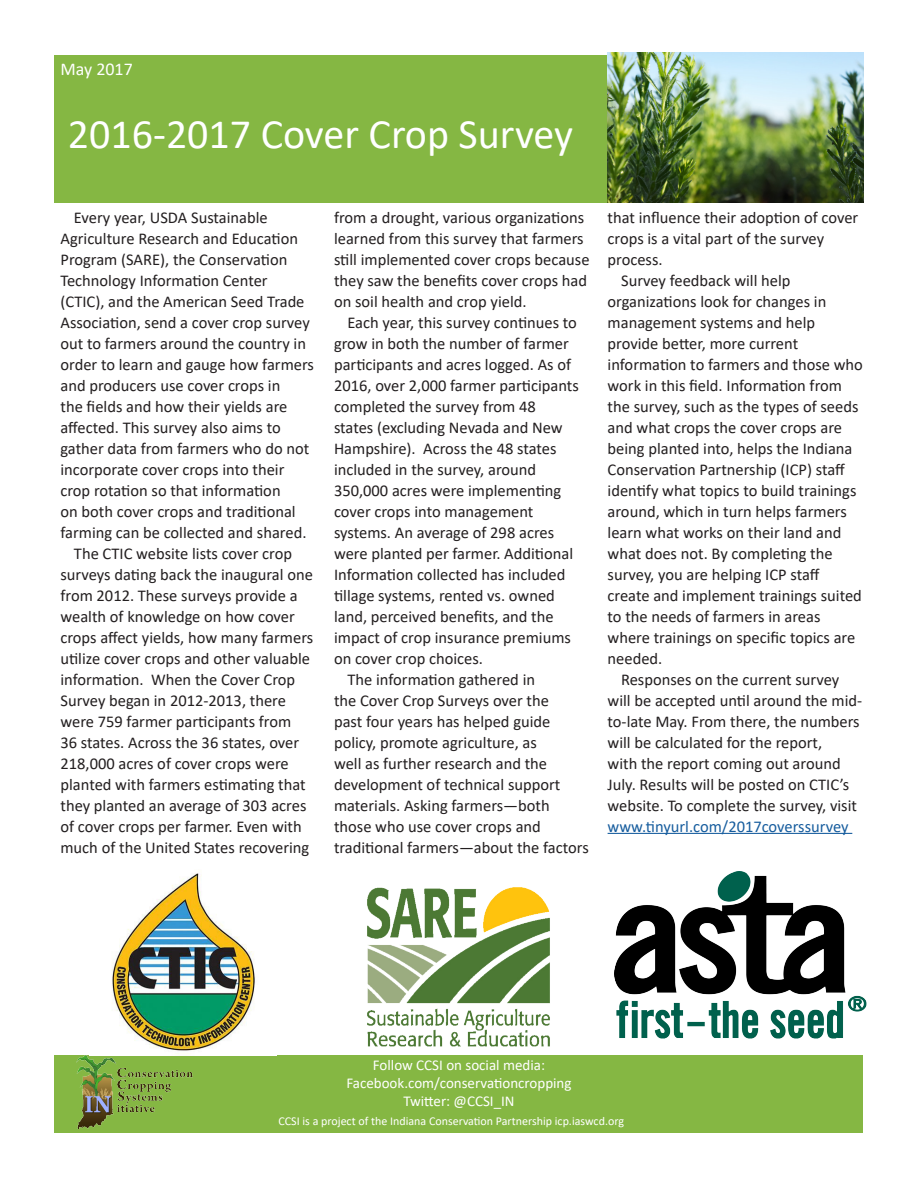
<style>
.page{position:relative;width:918px;height:1188px;background:#fff}
.page>*{position:absolute;margin:0;border:0;box-sizing:border-box;transform-origin:0 0}
.t1{font:42px "Calibri";color:#fff}
.t2{font:18px "Calibri";color:#fff}
.t3{font:16.5px/21px "Calibri";color:#231f20}
.t4{font:15px "Calibri";color:#fff}
.t5{font:12px "Calibri";color:#fff}
.s1{color:#175d9e}
</style>
<div class="page">
<div style="left:55px;top:55px;width:808px;height:148px;background:#85b743"></div>
<div style="left:55px;top:1055px;width:808px;height:78px;background:#85b743"></div>
<img style="left:77px;top:1055px;width:115px;height:73px">
<hr style="left:608px;top:833px;width:244px;height:1px;background:#175d9e">
<img style="left:608px;top:53px;width:255px;height:150px">
<img style="left:111px;top:873px;width:144px;height:181px">
<img style="left:367px;top:887px;width:183px;height:160px">
<img style="left:614px;top:871px;width:253px;height:168px">
<p class="t2" style="left:60px;top:57px;width:74px">May 2017</p>
<p class="t1" style="left:68px;top:104px;width:507px">2016-2017 Cover Crop Survey</p>
<p class="t3" style="left:60px;top:206px;width:255px;text-indent:14px">Every year, USDA Sustainable Agriculture Research and Education Program (SARE), the Conservation Technology Information Center (CTIC), and the American Seed Trade Association, send a cover crop survey out to farmers around the country in order to learn and gauge how farmers and producers use cover crops in<br>the fields and how their yields are affected. This survey also aims to gather data from farmers who do not incorporate cover crops into their crop rotation so that information<br>on both cover crops and traditional farming can be collected and shared.</p>
<p class="t3" style="left:60px;top:542px;width:254px;text-indent:14px">The CTIC website lists cover crop surveys dating back the inaugural one from 2012. These surveys provide a wealth of knowledge on how cover crops affect yields, how many farmers utilize cover crops and other valuable information. When the Cover Crop Survey began in 2012-2013, there were 759 farmer participants from<br>36 states. Across the 36 states, over 218,000 acres of cover crops were planted with farmers estimating that they planted an average of 303 acres of cover crops per farmer. Even with much of the United States recovering</p>
<p class="t3" style="left:334px;top:206px;width:257px">from a drought, various organizations learned from this survey that farmers still implemented cover crops because they saw the benefits cover crops had on soil health and crop yield.</p>
<p class="t3" style="left:334px;top:311px;width:246px;text-indent:14px">Each year, this survey continues to grow in both the number of farmer participants and acres logged. As of<br>2016, over 2,000 farmer participants completed the survey from 48 states (excluding Nevada and New<br>Hampshire). Across the 48 states included in the survey, around<br>350,000 acres were implementing cover crops into management systems. An average of 298 acres were planted per farmer. Additional<br>Information collected has included tillage systems, rented vs. owned land, perceived benefits, and the impact of crop insurance premiums on cover crop choices.</p>
<p class="t3" style="left:334px;top:668px;width:256px;text-indent:14px">The information gathered in<br>the Cover Crop Surveys over the<br>past four years has helped guide policy, promote agriculture, as<br>well as further research and the development of technical support materials. Asking farmers—both those who use cover crops and traditional farmers—about the factors</p>
<p class="t3" style="left:608px;top:206px;width:252px">that influence their adoption of cover crops is a vital part of the survey process.</p>
<p class="t3" style="left:608px;top:269px;width:257px;text-indent:14px">Survey feedback will help organizations look for changes in management systems and help provide better, more current information to farmers and those who work in this field. Information from the survey, such as the types of seeds and what crops the cover crops are being planted into, helps the Indiana Conservation Partnership (ICP) staff identify what topics to build trainings around, which in turn helps farmers learn what works on their land and what does not. By completing the survey, you are helping ICP staff create and implement trainings suited to the needs of farmers in areas where trainings on specific topics are needed.</p>
<p class="t3" style="left:608px;top:668px;width:256px;text-indent:14px">Responses on the current survey will be accepted until around the mid&shy;to-late May. From there, the numbers will be calculated for the report,<br>with the report coming out around July. Results will be posted on CTIC’s website. To complete the survey, visit <span class="s1">www.tinyurl.com/2017coverssurvey</span></p>
<p class="t4" style="left:373px;top:1054px;width:174px">Follow CCSI on social media:</p>
<p class="t4" style="left:346px;top:1072px;width:227px">Facebook.com/conservationcropping</p>
<p class="t4" style="left:403px;top:1090px;width:113px">Twitter: @CCSI_IN</p>
<p class="t5" style="left:279px;top:1113px;width:347px">CCSI is a project of the Indiana Conservation Partnership icp.iaswcd.org</p>
</div>
